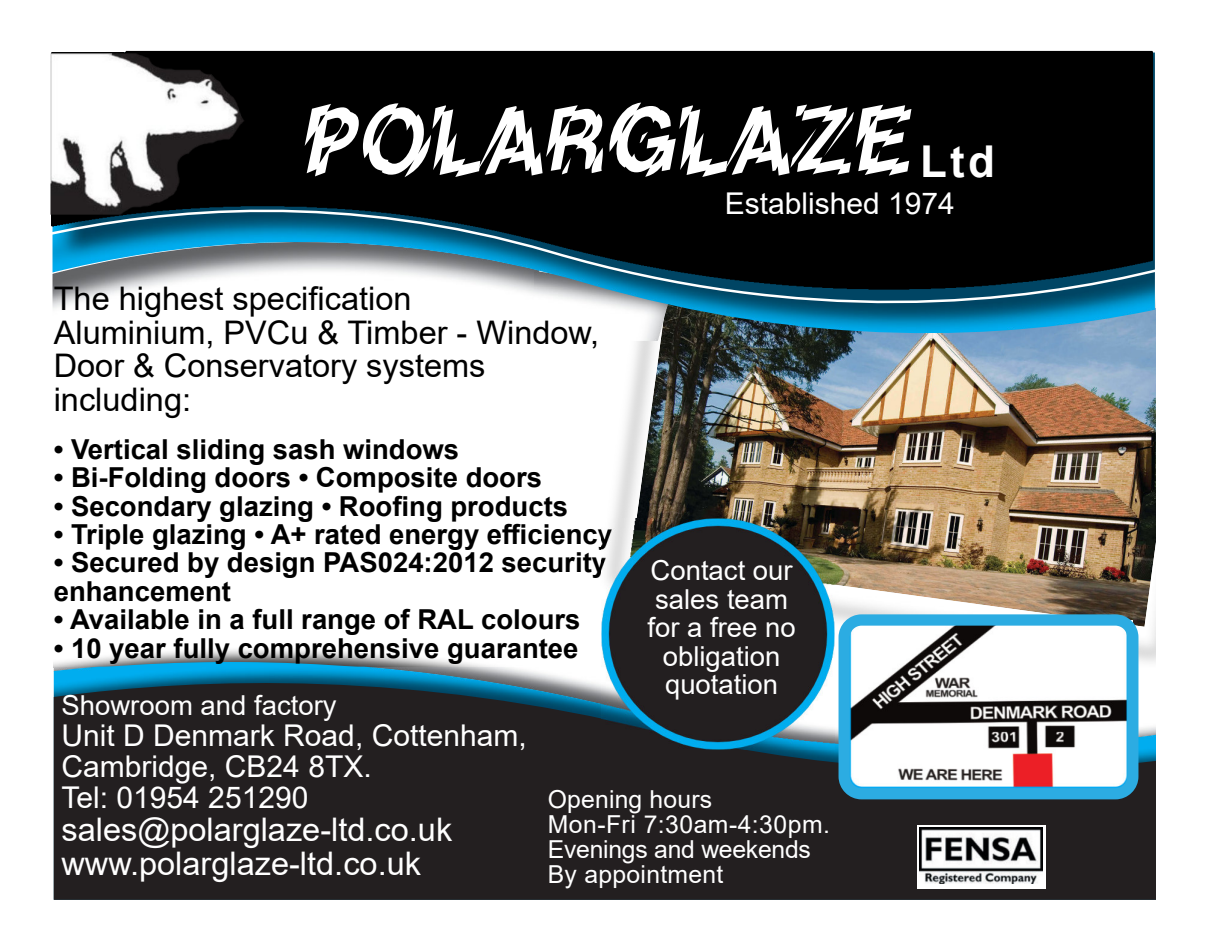
<style>
.page{position:relative;width:1205px;height:950px;background:#fff}
.page>*{position:absolute;margin:0;border:0;box-sizing:border-box;transform-origin:0 0}
.t1{font:700 44px "Arial";color:#fff}
.t2{font:32.5px/33.5px "Arial";color:#000}
.t3{font:32.5px/33.5px "Arial";color:#fff}
.t4{font:30px/31px "Arial";color:#fff}
.t5{font:700 27.5px/28.5px "Arial";color:#000}
.t6{font:27.5px/28.5px "Arial";color:#fff;text-align:center}
.t7{font:24.75px/25px "Arial";letter-spacing:.005em;color:#fff}
</style>
<div class="page">
<img style="left:601px;top:389px;width:555px;height:278px">
<img style="left:631px;top:299px;width:525px;height:328px">
<img style="left:631px;top:333px;width:40px;height:8px">
<img style="left:52px;top:53px;width:1103px;height:280px">
<img style="left:54px;top:649px;width:437px;height:18px">
<svg style="left:99px;top:662px;width:265px;height:5px"></svg>
<svg style="left:54px;top:672px;width:1102px;height:228px;background:#24272b"></svg>
<svg style="left:917px;top:825px;width:129px;height:63px"></svg>
<img style="left:920px;top:828px;width:123px;height:55px">
<img style="left:52px;top:50px;width:1101px;height:254px">
<img style="left:50px;top:53px;width:194px;height:161px">
<svg style="left:305px;top:103px;width:298px;height:74px"></svg>
<svg style="left:609px;top:103px;width:302px;height:74px"></svg>
<img style="left:602px;top:518px;width:232px;height:232px">
<img style="left:851px;top:626px;width:275px;height:161px">
<div style="left:839px;top:614px;width:299px;height:185px;border:11px solid #2cace2;border-radius:17px"></div>
<h1 class="t1" style="left:920px;top:145px;width:76px">Ltd</h1>
<p class="t4" style="left:725px;top:191px;width:232px">Established 1974</p>
<p class="t2" style="left:54px;top:285px;width:547px">The highest specification<br>Aluminium, PVCu &amp; Timber - Window,<br>Door &amp; Conservatory systems including:</p>
<p class="t5" style="left:54px;top:437px;width:407px">• Vertical sliding sash windows</p>
<p class="t5" style="left:54px;top:466px;width:490px">• Bi-Folding doors • Composite doors</p>
<p class="t5" style="left:54px;top:494px;width:516px">• Secondary glazing • Roofing products</p>
<p class="t5" style="left:54px;top:522px;width:561px">• Triple glazing • A+ rated energy efficiency</p>
<p class="t5" style="left:54px;top:551px;width:555px">• Secured by design PAS024:2012 security enhancement</p>
<p class="t5" style="left:54px;top:608px;width:528px">• Available in a full range of RAL colours</p>
<p class="t5" style="left:54px;top:636px;width:526px">• 10 year fully comprehensive guarantee</p>
<p class="t6" style="left:61px;top:693px;width:277px">Showroom and factory</p>
<p class="t4" style="left:61px;top:722px;width:467px">Unit D Denmark Road, Cottenham,<br>Cambridge, CB24 8TX.<br>Tel: 01954 251290</p>
<p class="t3" style="left:61px;top:816px;width:392px">sales@polarglaze-ltd.co.uk www.polarglaze-ltd.co.uk</p>
<p class="t6" style="left:647px;top:559px;width:150px">Contact our sales team for a free no obligation quotation</p>
<p class="t7" style="left:548px;top:789px;width:284px">Opening hours<br>Mon-Fri 7:30am-4:30pm.<br>Evenings and weekends<br>By appointment</p>
</div>
